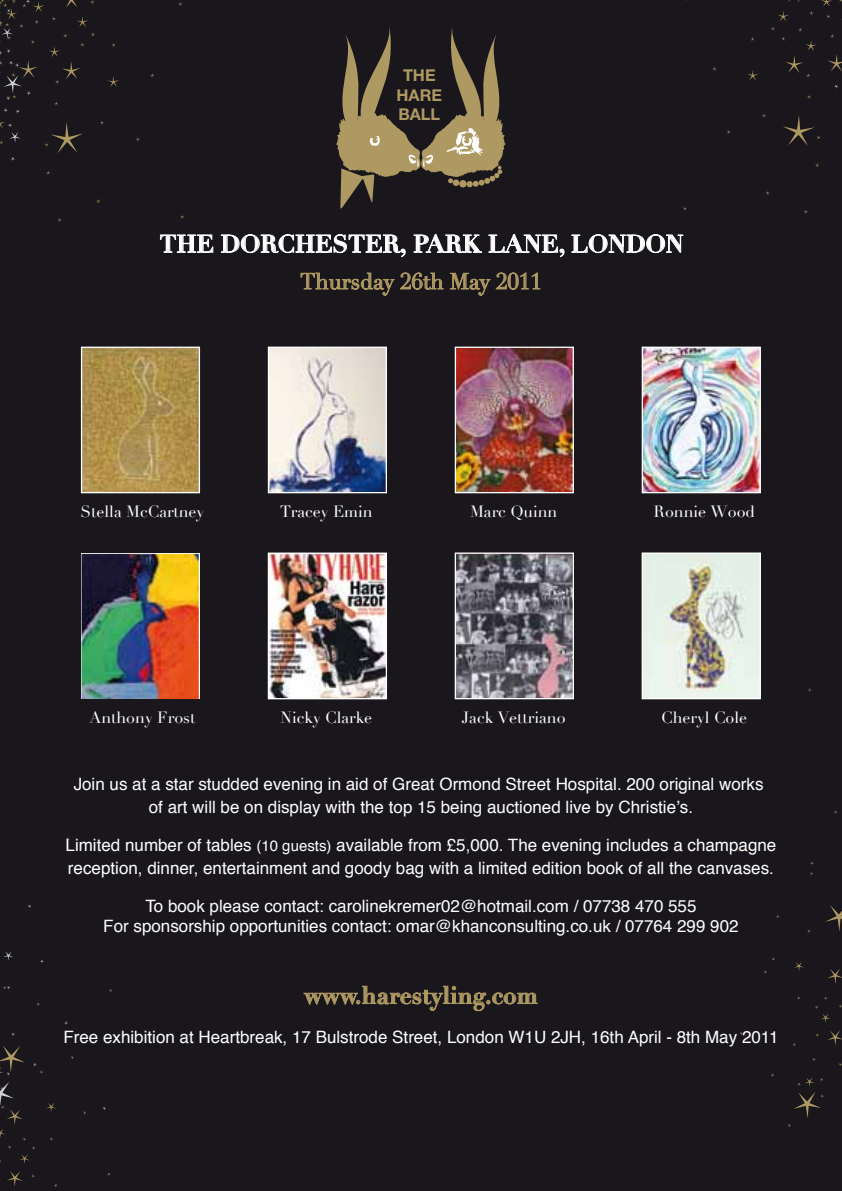
<style>
.page{position:relative;width:842px;height:1191px;background:#1a171c}
.page>*{position:absolute;margin:0;border:0;box-sizing:border-box;transform-origin:0 0}
.t1{font:700 24px "Didot";color:#fff}
.t2{font:700 24px "Didot";color:#ae9962}
.t3{font:22px "Didot";color:#ae9962}
.t4{font:17px/20.4px "Helvetica";color:#fff;text-align:center}
.t5{font:700 16.2px/19.6px "Helvetica Neue";color:#ae9962;text-align:center}
.t6{font:16px "Didot";color:#fff}
.s1{font-size:15px}
</style>
<div class="page">
<svg style="left:304px;top:986px;width:233px;height:24px"></svg>
<svg style="left:301px;top:273px;width:93px;height:22px"></svg>
<svg style="left:400px;top:273px;width:43px;height:16px"></svg>
<svg style="left:450px;top:272px;width:40px;height:23px"></svg>
<svg style="left:496px;top:273px;width:44px;height:16px"></svg>
<svg style="left:160px;top:235px;width:53px;height:17px"></svg>
<svg style="left:221px;top:234px;width:184px;height:23px"></svg>
<svg style="left:414px;top:234px;width:68px;height:19px"></svg>
<svg style="left:489px;top:234px;width:75px;height:23px"></svg>
<svg style="left:572px;top:234px;width:111px;height:19px"></svg>
<svg style="left:336px;top:27px;width:170px;height:182px"></svg>
<img style="left:457px;top:348px;width:115px;height:143px">
<div style="left:455px;top:346px;width:119px;height:147px;border:1px solid #fff"></div>
<img style="left:644px;top:348px;width:115px;height:143px">
<div style="left:642px;top:346px;width:119px;height:147px;border:1px solid #fff"></div>
<img style="left:270px;top:348px;width:115px;height:143px">
<div style="left:268px;top:346px;width:119px;height:147px;border:1px solid #fff"></div>
<img style="left:83px;top:348px;width:115px;height:143px">
<div style="left:81px;top:346px;width:119px;height:147px;border:1px solid #fff"></div>
<img style="left:270px;top:554px;width:115px;height:143px">
<div style="left:268px;top:552px;width:119px;height:147px;border:1px solid #fff"></div>
<img style="left:82px;top:553px;width:117px;height:145px">
<img style="left:457px;top:554px;width:115px;height:143px">
<div style="left:455px;top:552px;width:119px;height:147px;border:1px solid #fff"></div>
<img style="left:644px;top:554px;width:115px;height:143px">
<div style="left:642px;top:552px;width:119px;height:147px;border:1px solid #fff"></div>
<svg style="left:7px;top:1171px;width:16px;height:15px"></svg>
<svg style="left:747px;top:70px;width:11px;height:10px"></svg>
<svg style="left:771px;top:0;width:71px;height:77px"></svg>
<svg style="left:783px;top:116px;width:38px;height:30px"></svg>
<svg style="left:834px;top:85px;width:5px;height:4px"></svg>
<svg style="left:0;top:0;width:119px;height:161px"></svg>
<svg style="left:3px;top:986px;width:8px;height:4px"></svg>
<svg style="left:4px;top:951px;width:9px;height:10px"></svg>
<svg style="left:0;top:1046px;width:56px;height:117px"></svg>
<svg style="left:828px;top:1030px;width:14px;height:15px"></svg>
<svg style="left:815px;top:997px;width:15px;height:26px"></svg>
<svg style="left:794px;top:962px;width:10px;height:9px"></svg>
<svg style="left:827px;top:969px;width:15px;height:15px"></svg>
<svg style="left:788px;top:1078px;width:36px;height:49px"></svg>
<svg style="left:825px;top:905px;width:17px;height:26px"></svg>
<p class="t5" style="left:396px;top:65px;width:47px">THE<br>HARE<br>BALL</p>
<h1 class="t1" style="left:160px;top:229px;width:525px">THE DORCHESTER, PARK LANE, LONDON</h1>
<p class="t3" style="left:300px;top:268px;width:243px">Thursday 26th May 2011</p>
<p class="t6" style="left:81px;top:501px;width:125px">Stella McCartney</p>
<p class="t6" style="left:280px;top:501px;width:94px">Tracey Emin</p>
<p class="t6" style="left:470px;top:501px;width:89px">Marc Quinn</p>
<p class="t6" style="left:653px;top:501px;width:103px">Ronnie Wood</p>
<p class="t6" style="left:90px;top:708px;width:107px">Anthony Frost</p>
<p class="t6" style="left:280px;top:708px;width:93px">Nicky Clarke</p>
<p class="t6" style="left:462px;top:708px;width:105px">Jack Vettriano</p>
<p class="t6" style="left:661px;top:708px;width:87px">Cheryl Cole</p>
<p class="t4" style="left:74px;top:774px;width:691px">Join us at a star studded evening in aid of Great Ormond Street Hospital. 200 original works</p>
<p class="t4" style="left:149px;top:797px;width:546px">of art will be on display with the top 15 being auctioned live by Christie’s.</p>
<p class="t4" style="left:66px;top:835px;width:712px">Limited number of tables <span class="s1">(10 guests)</span> available from £5,000. The evening includes a champagne</p>
<p class="t4" style="left:68px;top:858px;width:707px">reception, dinner, entertainment and goody bag with a limited edition book of all the canvases.</p>
<p class="t4" style="left:103px;top:896px;width:637px">To book please contact: carolinekremer02@hotmail.com / 07738 470 555<br>For sponsorship opportunities contact: omar@khanconsulting.co.uk / 07764 299 902</p>
<h1 class="t2" style="left:304px;top:980px;width:235px">www.harestyling.com</h1>
<p class="t4" style="left:63px;top:1027px;width:717px">Free exhibition at Heartbreak, 17 Bulstrode Street, London W1U 2JH, 16th April - 8th May 2011</p>
</div>
